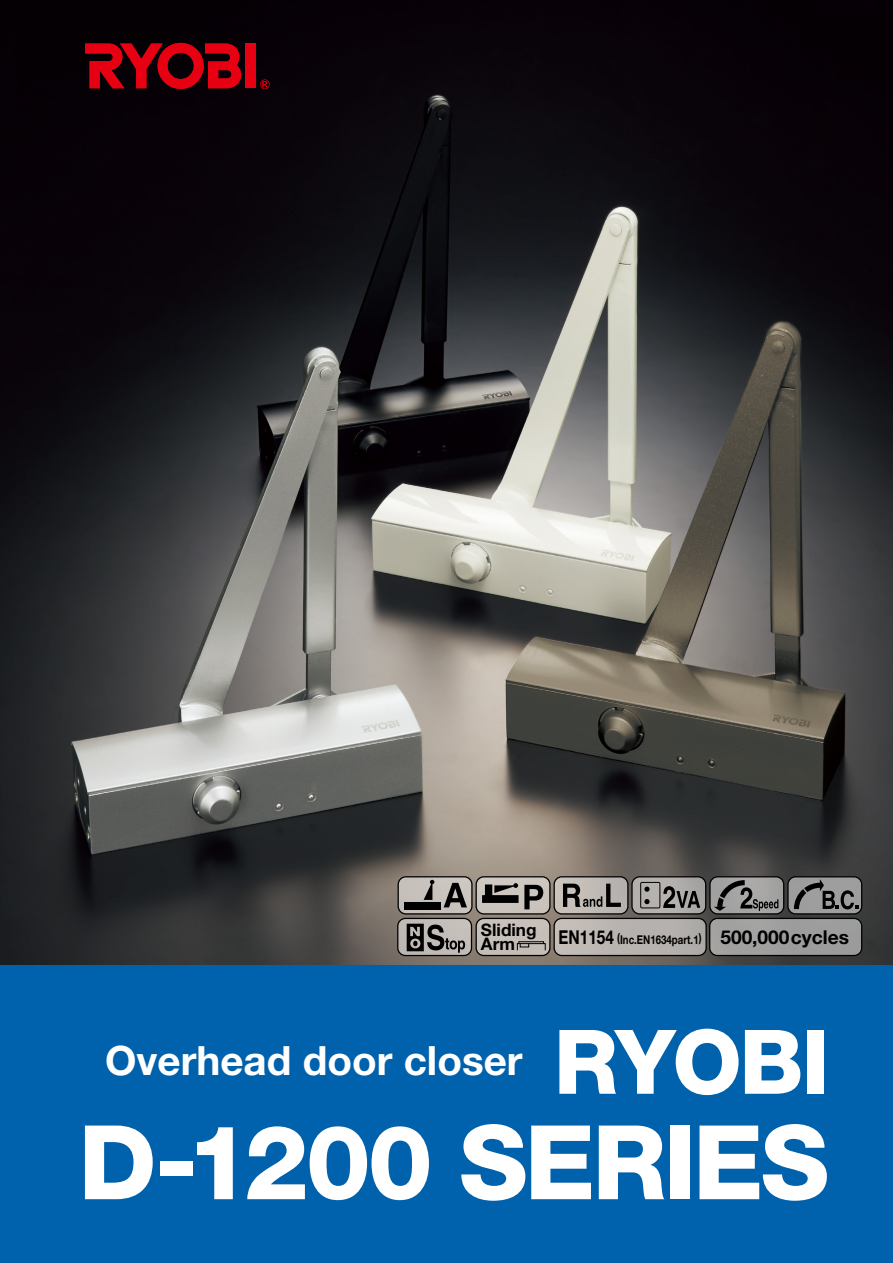
<style>
.page{position:relative;width:893px;height:1263px;background:#fff}
.page>*{position:absolute;margin:0;border:0;box-sizing:border-box;transform-origin:0 0}
.t1{font:800 103.05px "Helvetica Neue LT Std";letter-spacing:-.03em;color:#fff}
.t2{font:800 89.25px "Helvetica Neue LT Std";letter-spacing:-.03em;color:#fff}
.t3{font:700 40.35px "Helvetica Neue LT Std";color:#fff}
.t4{font:700 19.2px "Helvetica Neue LT Std";color:#000;scale:.8 1}
.t5{font:700 17.25px/13.5px "Helvetica Neue LT Std";color:#000}
.s1{font-size:12.15px}
</style>
<div class="page">
<img style="left:0;top:0;width:893px;height:965px">
<div style="left:0;top:965px;width:893px;height:298px;background:#0062ac"></div>
<svg style="left:85px;top:43px;width:156px;height:46px;background:#87000c"></svg>
<div style="left:245px;top:44px;width:10px;height:44px;background:#e60012"></div>
<svg style="left:260px;top:80px;width:10px;height:9px"></svg>
<div style="left:398px;top:877px;width:74px;height:37px;background:#c7c1bb;border-radius:8px"></div>
<div style="left:404px;top:902px;width:37px;height:7px;background:#000"></div>
<svg style="left:424px;top:880px;width:10px;height:20px"></svg>
<svg style="left:444px;top:883px;width:23px;height:24px"></svg>
<div style="left:398px;top:876px;width:75px;height:38px;border:1px solid #000;border-radius:8px"></div>
<div style="left:476px;top:877px;width:74px;height:37px;background:#ccc6bf;border-radius:8px"></div>
<svg style="left:482px;top:883px;width:61px;height:26px"></svg>
<div style="left:476px;top:876px;width:75px;height:38px;border:1px solid #000;border-radius:8px"></div>
<svg style="left:398px;top:918px;width:73px;height:37px"></svg>
<svg style="left:407px;top:924px;width:58px;height:29px;background:#726e6b"></svg>
<div style="left:397px;top:918px;width:75px;height:38px;border:1px solid #000;border-radius:8px"></div>
<svg style="left:554px;top:877px;width:74px;height:37px"></svg>
<svg style="left:563px;top:884px;width:58px;height:23px"></svg>
<div style="left:553px;top:876px;width:75px;height:38px;border:1px solid #000;border-radius:8px"></div>
<svg style="left:710px;top:877px;width:74px;height:37px"></svg>
<svg style="left:714px;top:880px;width:64px;height:31px;background:#7e7d7d"></svg>
<div style="left:709px;top:876px;width:75px;height:38px;border:1px solid #000;border-radius:8px"></div>
<svg style="left:788px;top:877px;width:74px;height:37px"></svg>
<svg style="left:794px;top:879px;width:64px;height:30px;background:#747474"></svg>
<div style="left:787px;top:876px;width:75px;height:38px;border:1px solid #000;border-radius:8px"></div>
<svg style="left:632px;top:877px;width:74px;height:37px"></svg>
<div style="left:640px;top:882px;width:20px;height:26px;border:1px solid #000"></div>
<svg style="left:644px;top:899px;width:6px;height:5px"></svg>
<svg style="left:644px;top:886px;width:6px;height:6px"></svg>
<svg style="left:663px;top:886px;width:37px;height:22px"></svg>
<div style="left:631px;top:876px;width:75px;height:38px;border:1px solid #000;border-radius:8px"></div>
<div style="left:554px;top:918px;width:152px;height:37px;background:linear-gradient(to right,#c4bdb7,#adaaa8);border-radius:8px"></div>
<div style="left:553px;top:918px;width:154px;height:38px;border:1px solid #000;border-radius:8px"></div>
<div style="left:710px;top:918px;width:152px;height:37px;background:#9d9d9d;border-radius:8px"></div>
<div style="left:709px;top:918px;width:153px;height:38px;border:1px solid #000;border-radius:8px"></div>
<div style="left:476px;top:918px;width:74px;height:37px;background:#c6bfb9;border-radius:8px"></div>
<div style="left:518px;top:941px;width:26px;height:3px;border:1px solid #000"></div>
<svg style="left:520px;top:943px;width:9px;height:4px"></svg>
<div style="left:476px;top:918px;width:75px;height:38px;border:1px solid #000;border-radius:8px"></div>
<p class="t5" style="left:481px;top:923px;width:57px">Sliding<br>Arm</p>
<p class="t4" style="left:559px;top:925px;width:364px">EN1154 <span class="s1">(Inc.EN1634part.1)</span> 500,000cycles</p>
<p class="t3" style="left:105px;top:1036px;width:419px">Overhead door closer</p>
<p class="t2" style="left:554px;top:1009px;width:277px">RYOBI</p>
<p class="t1" style="left:78px;top:1101px;width:752px">D-1200 SERIES</p>
</div>
